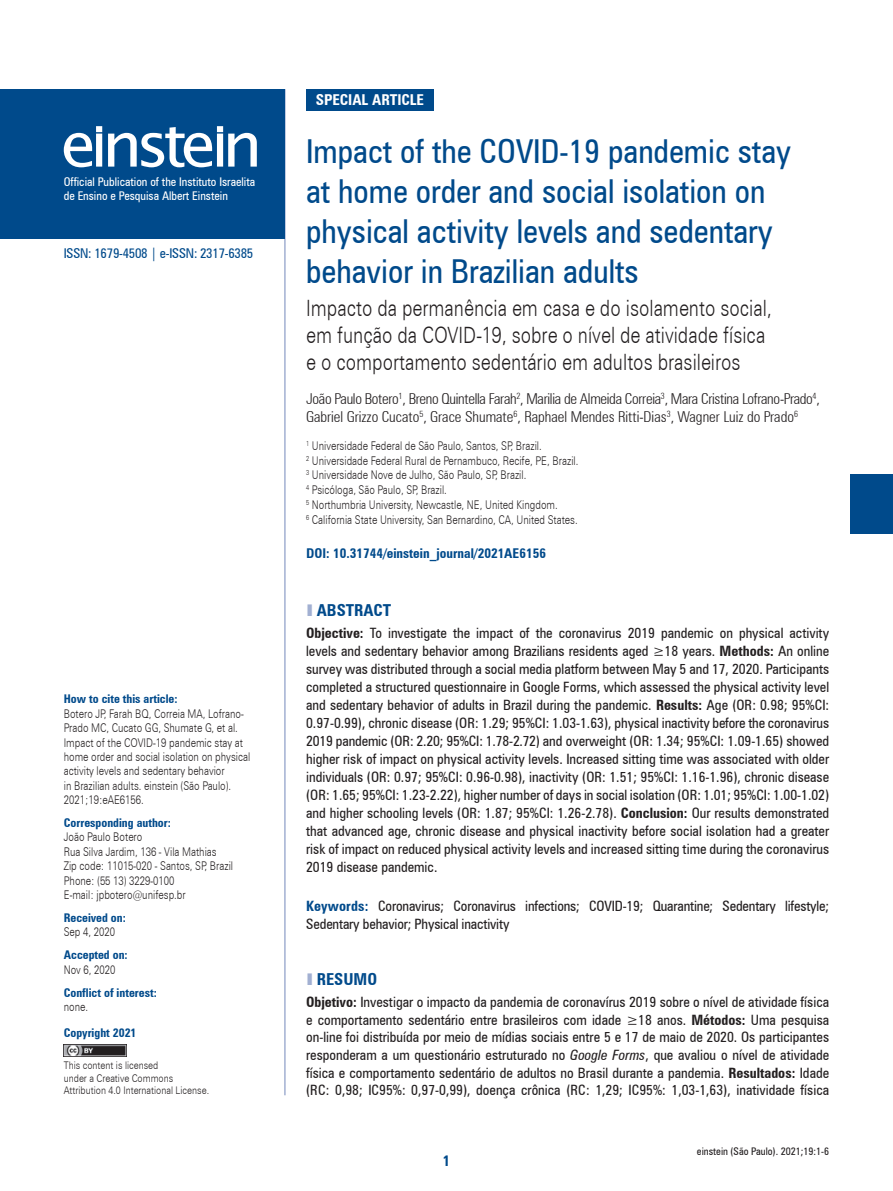
<style>
.page{position:relative;width:893px;height:1191px;background:#fff}
.page>*{position:absolute;margin:0;border:0;box-sizing:border-box;transform-origin:0 0}
.t1{font:condensed 33px/40px "Zurich BT";color:#004a8b}
.t2{font:300 22.5px/27.5px "Zurich BT";color:#231f20;scale:.8 1}
.t3{font:700 condensed 16.5px "Zurich BT";color:#004a8b}
.t4{font:300 condensed 15px/18.5px "Zurich BT";letter-spacing:-.02em;color:#231f20}
.t5{font:700 condensed 15px "Zurich BT";color:#fff}
.t6{font:700 condensed 15px "Zurich BT";color:#004a8b}
.t7{font:condensed 14.25px/18px "Zurich BT";letter-spacing:-.01em;color:#231f20;text-align:justify}
.t8{font:700 condensed 13.5px "Zurich BT";color:#004a8b}
.t9{font:condensed 13.5px "Zurich BT";letter-spacing:-.02em;color:#004a8b}
.t10{font:300 12px/14.4px "Zurich BT";color:#231f20;scale:.8 1}
.t11{font:700 condensed 12px "Zurich BT";color:#004a8b}
.t12{font:condensed 12px/14.4px "Zurich BT";color:#fff}
.t13{font:300 10.5px/12.6px "Zurich BT";color:#231f20;scale:.85 1}
.t14{font:condensed 10.5px "Zurich BT";color:#231f20}
.s1{color:#a2b0d2}
.s2{font-weight:700}
.s3{font-weight:700;color:#004a8b}
.s4{font-style:italic}
</style>
<div class="page">
<img style="left:64px;top:1044px;width:63px;height:12px">
<hr style="left:284px;top:89px;width:2px;height:1006px;background:#a2b0d2">
<div style="left:0;top:89px;width:284px;height:149px;background:#004a8b"></div>
<div style="left:850px;top:474px;width:43px;height:60px;background:#004a8b"></div>
<svg style="left:108px;top:126px;width:149px;height:41px"></svg>
<svg style="left:64px;top:126px;width:38px;height:41px"></svg>
<div style="left:306px;top:89px;width:128px;height:21px;background:#004a8b"></div>
<p class="t12" style="left:64px;top:174px;width:193px">Official Publication of the Instituto Israelita de Ensino e Pesquisa Albert Einstein</p>
<p class="t9" style="left:64px;top:245px;width:191px">ISSN: 1679-4508 | e-ISSN: 2317-6385</p>
<p class="t11" style="left:64px;top:692px;width:115px">How to cite this article:</p>
<p class="t10" style="left:64px;top:706px;width:235px">Botero JP, Farah BQ, Correia MA, Lofrano-Prado MC, Cucato GG, Shumate G, et al.<br>Impact of the COVID-19 pandemic stay at home order and social isolation on physical activity levels and sedentary behavior<br>in Brazilian adults. einstein (São Paulo).<br>2021;19:eAE6156.</p>
<p class="t11" style="left:64px;top:815px;width:109px">Corresponding author:</p>
<p class="t10" style="left:64px;top:830px;width:213px">João Paulo Botero<br>Rua Silva Jardim, 136 - Vila Mathias<br>Zip code: 11015-020 - Santos, SP, Brazil<br>Phone: (55 13) 3229-0100<br>E-mail: jpbotero@unifesp.br</p>
<p class="t11" style="left:64px;top:910px;width:64px">Received on:</p>
<p class="t10" style="left:64px;top:925px;width:66px">Sep 4, 2020</p>
<p class="t11" style="left:64px;top:947px;width:65px">Accepted on:</p>
<p class="t10" style="left:64px;top:962px;width:66px">Nov 6, 2020</p>
<p class="t11" style="left:64px;top:985px;width:95px">Conflict of interest:</p>
<p class="t10" style="left:64px;top:999px;width:32px">none.</p>
<p class="t11" style="left:64px;top:1025px;width:74px">Copyright 2021</p>
<p class="t13" style="left:64px;top:1058px;width:173px">This content is licensed<br>under a Creative Commons<br>Attribution 4.0 International License.</p>
<p class="t5" style="left:316px;top:91px;width:110px">SPECIAL ARTICLE</p>
<h1 class="t1" style="left:306px;top:131px;width:486px">Impact of the COVID-19 pandemic stay at home order and social isolation on physical activity levels and sedentary behavior in Brazilian adults</h1>
<h2 class="t2" style="left:306px;top:294px;width:584px">Impacto da permanência em casa e do isolamento social, em função da COVID-19, sobre o nível de atividade física e o comportamento sedentário em adultos brasileiros</h2>
<p class="t4" style="left:306px;top:389px;width:515px">João Paulo Botero<sup>1</sup>, Breno Quintella Farah<sup>2</sup>, Marilia de Almeida Correia<sup>3</sup>, Mara Cristina Lofrano-Prado<sup>4</sup>,<br>Gabriel Grizzo Cucato<sup>5</sup>, Grace Shumate<sup>6</sup>, Raphael Mendes Ritti-Dias<sup>3</sup>, Wagner Luiz do Prado<sup>6</sup></p>
<p class="t10" style="left:306px;top:438px;width:342px;line-height:14.9px"><sup>1</sup> Universidade Federal de São Paulo, Santos, SP, Brazil.<br><sup>2</sup> Universidade Federal Rural de Pernambuco, Recife, PE, Brazil.<br><sup>3</sup> Universidade Nove de Julho, São Paulo, SP, Brazil.<br><sup>4</sup> Psicóloga, São Paulo, SP, Brazil.<br><sup>5</sup> Northumbria University, Newcastle, NE, United Kingdom.<br><sup>6</sup> California State University, San Bernardino, CA, United States.</p>
<p class="t8" style="left:306px;top:545px;width:241px">DOI: 10.31744/einstein_journal/2021AE6156</p>
<p class="t3" style="left:306px;top:600px;width:86px"><span class="s1">❚</span> ABSTRACT</p>
<p class="t7" style="left:306px;top:623px;width:525px"><span class="s2">Objective:</span> To investigate the impact of the coronavirus 2019 pandemic on physical activity levels and sedentary behavior among Brazilians residents aged ≥18 years. <span class="s2">Methods:</span> An online survey was distributed through a social media platform between May 5 and 17, 2020. Participants completed a structured questionnaire in Google Forms, which assessed the physical activity level and sedentary behavior of adults in Brazil during the pandemic. <span class="s2">Results:</span> Age (OR: 0.98; 95%CI:<br>0.97-0.99), chronic disease (OR: 1.29; 95%CI: 1.03-1.63), physical inactivity before the coronavirus 2019 pandemic (OR: 2.20; 95%CI: 1.78-2.72) and overweight (OR: 1.34; 95%CI: 1.09-1.65) showed higher risk of impact on physical activity levels. Increased sitting time was associated with older individuals (OR: 0.97; 95%CI: 0.96-0.98), inactivity (OR: 1.51; 95%CI: 1.16-1.96), chronic disease (OR: 1.65; 95%CI: 1.23-2.22), higher number of days in social isolation (OR: 1.01; 95%CI: 1.00-1.02) and higher schooling levels (OR: 1.87; 95%CI: 1.26-2.78). <span class="s2">Conclusion:</span> Our results demonstrated that advanced age, chronic disease and physical inactivity before social isolation had a greater risk of impact on reduced physical activity levels and increased sitting time during the coronavirus 2019 disease pandemic.</p>
<p class="t7" style="left:306px;top:896px;width:524px"><span class="s3">Keywords:</span> Coronavirus; Coronavirus infections; COVID-19; Quarantine; Sedentary lifestyle;<br>Sedentary behavior; Physical inactivity</p>
<p class="t3" style="left:306px;top:969px;width:72px"><span class="s1">❚</span> RESUMO</p>
<p class="t7" style="left:306px;top:993px;width:524px"><span class="s2">Objetivo:</span> Investigar o impacto da pandemia de coronavírus 2019 sobre o nível de atividade física e comportamento sedentário entre brasileiros com idade ≥18 anos. <span class="s2">Métodos:</span> Uma pesquisa on-line foi distribuída por meio de mídias sociais entre 5 e 17 de maio de 2020. Os participantes responderam a um questionário estruturado no <span class="s4">Google Forms</span>, que avaliou o nível de atividade física e comportamento sedentário de adultos no Brasil durante a pandemia. <span class="s2">Resultados:</span> Idade (RC: 0,98; IC95%: 0,97-0,99), doença crônica (RC: 1,29; IC95%: 1,03-1,63), inatividade física</p>
<p class="t6" style="left:443px;top:1151px;width:9px">1</p>
<p class="t14" style="left:697px;top:1144px;width:134px">einstein (São Paulo). 2021;19:1-6</p>
</div>
